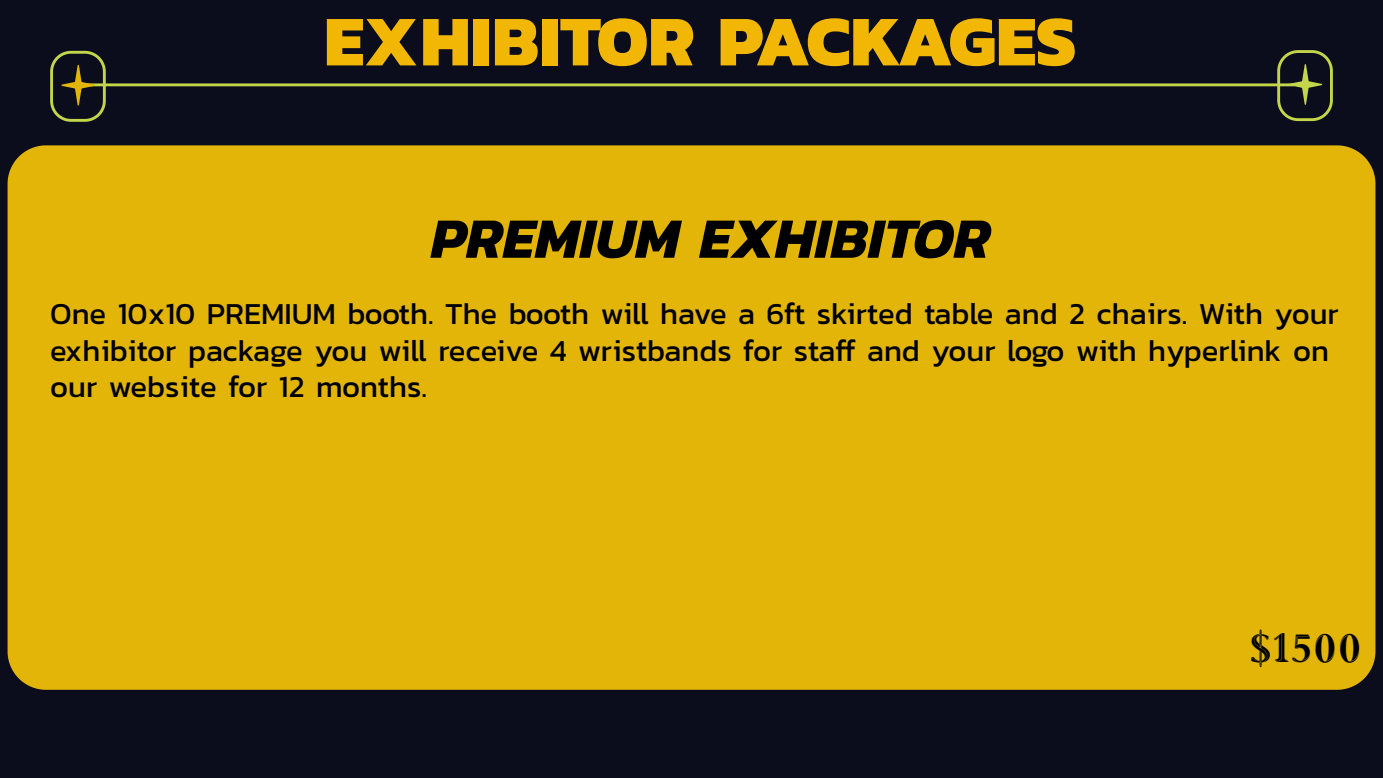
<style>
.page{position:relative;width:1383px;height:778px;background:#fff}
.page>*{position:absolute;margin:0;border:0;box-sizing:border-box;transform-origin:0 0}
.t1{font:800 72px "Kanit";color:#f2b705}
.t2{font:italic 700 57.6px "Kanit";color:#000}
.t3{font:48.3px "Priori Acute OT Serif";color:#000}
.t4{font:30.9px/36.9px "Kanit";color:#000}
</style>
<div class="page">
<div style="left:0;top:0;width:1382px;height:778px;background:#0b0d1d"></div>
<div style="left:8px;top:145px;width:1367px;height:544px;background:#e2b508"></div>
<hr style="left:86px;top:83px;width:1208px;height:3px;background:#c3d64a">
<svg style="left:1275px;top:50px;width:58px;height:72px"></svg>
<svg style="left:50px;top:50px;width:57px;height:72px"></svg>
<h1 class="t1" style="left:324px;top:-16px;width:753px">EXHIBITOR PACKAGES</h1>
<h2 class="t2" style="left:431px;top:193px;width:561px">PREMIUM EXHIBITOR</h2>
<p class="t4" style="left:50px;top:294px;width:1290px">One 10x10 PREMIUM booth. The booth will have a 6ft skirted table and 2 chairs. With your exhibitor package you will receive 4 wristbands for staff and your logo with hyperlink on our website for 12 months.</p>
<h3 class="t3" style="left:1248px;top:623px;width:115px">$1500</h3>
</div>
